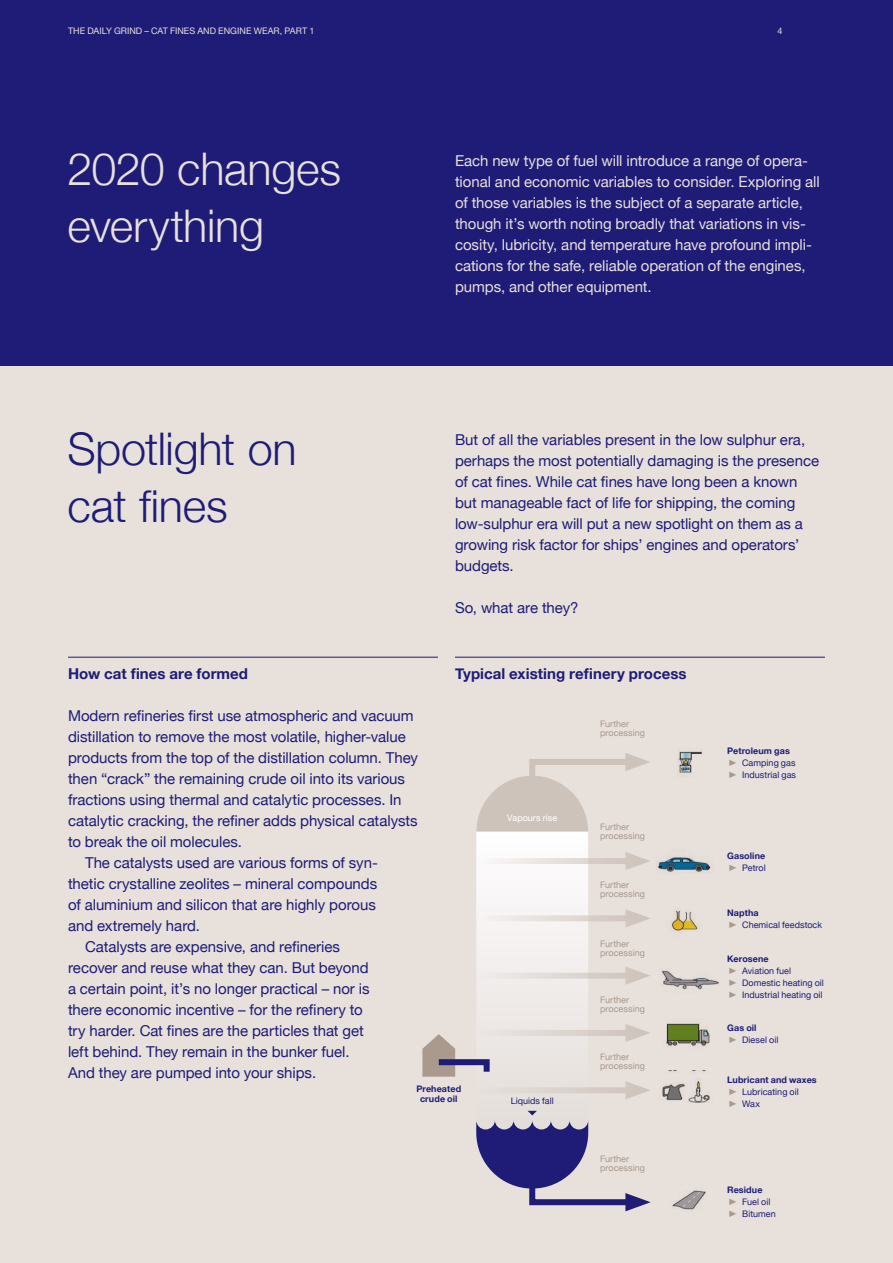
<style>
.page{position:relative;width:893px;height:1263px;background:#e7e0db}
.page>*{position:absolute;margin:0;border:0;box-sizing:border-box;transform-origin:0 0}
.t1{font:300 45px/57px "Helvetica Neue";letter-spacing:-.005em;color:#e7e0db}
.t2{font:300 45px/57px "Helvetica Neue";letter-spacing:-.005em;color:#1e1c77}
.t3{font:15px/21px "Helvetica Neue";letter-spacing:-.005em;color:#1e1c77}
.t4{font:15px/21px "Helvetica Neue";letter-spacing:-.005em;color:#e7e0db}
.t5{font:700 15px "Helvetica Neue";letter-spacing:.005em;color:#1e1c77}
.t6{font:9px/12px "Helvetica Neue";letter-spacing:.005em;color:#1e1c77}
.t7{font:9px/9px "Helvetica Neue";letter-spacing:.005em;color:#aa998d}
.t8{font:700 9px/10.5px "Helvetica Neue";letter-spacing:.01em;color:#1e1c77;text-align:center}
.t9{font:9px "Helvetica Neue";letter-spacing:.005em;color:#e7e0db}
.t10{font:9px "Helvetica Neue";letter-spacing:.005em;color:#fff}
.s1{font-weight:700}
.s2{color:#aa998d}
</style>
<div class="page">
<div style="left:0;top:0;width:893px;height:366px;background:#1e1c77"></div>
<hr style="left:68px;top:657px;width:370px;height:1px;background:#1e1c77">
<hr style="left:455px;top:657px;width:370px;height:1px;background:#1e1c77">
<svg style="left:422px;top:753px;width:229px;height:458px"></svg>
<img style="left:678px;top:751px;width:24px;height:22px">
<img style="left:656px;top:856px;width:55px;height:16px">
<img style="left:668px;top:910px;width:34px;height:21px">
<img style="left:662px;top:970px;width:57px;height:20px">
<img style="left:666px;top:1023px;width:44px;height:23px">
<img style="left:662px;top:1071px;width:48px;height:31px">
<img style="left:672px;top:1190px;width:34px;height:20px">
<p class="t9" style="left:68px;top:24px;width:248px">THE DAILY GRIND – CAT FINES AND ENGINE WEAR, PART 1</p>
<p class="t9" style="left:777px;top:24px;width:7px">4</p>
<h1 class="t1" style="left:68px;top:138px;width:275px">2020 changes everything</h1>
<h1 class="t2" style="left:68px;top:417px;width:231px">Spotlight on cat fines</h1>
<p class="t4" style="left:455px;top:151px;width:366px">Each new type of fuel will introduce a range of opera&shy;tional and economic variables to consider. Exploring all of those variables is the subject of a separate article, though it’s worth noting broadly that variations in vis&shy;cosity, lubricity, and temperature have profound impli&shy;cations for the safe, reliable operation of the engines, pumps, and other equipment.</p>
<p class="t3" style="left:455px;top:430px;width:366px">But of all the variables present in the low sulphur era, perhaps the most potentially damaging is the presence of cat fines. While cat fines have long been a known but manageable fact of life for shipping, the coming low-sulphur era will put a new spotlight on them as a growing risk factor for ships’ engines and operators’ budgets.</p>
<p class="t3" style="left:455px;top:598px;width:125px">So, what are they?</p>
<p class="t5" style="left:68px;top:661px;width:182px">How cat fines are formed</p>
<p class="t3" style="left:68px;top:706px;width:347px">Modern refineries first use atmospheric and vacuum</p>
<p class="t3" style="left:68px;top:727px;width:339px">distillation to remove the most volatile, higher-value</p>
<p class="t3" style="left:68px;top:748px;width:351px">products from the top of the distillation column. They</p>
<p class="t3" style="left:68px;top:769px;width:339px">then “crack” the remaining crude oil into its various</p>
<p class="t3" style="left:68px;top:790px;width:335px">fractions using thermal and catalytic processes. In</p>
<p class="t3" style="left:68px;top:811px;width:351px">catalytic cracking, the refiner adds physical catalysts</p>
<p class="t3" style="left:68px;top:832px;width:176px">to break the oil molecules.</p>
<p class="t3" style="left:85px;top:853px;width:294px">The catalysts used are various forms of syn-</p>
<p class="t3" style="left:68px;top:874px;width:311px">thetic crystalline zeolites – mineral compounds</p>
<p class="t3" style="left:68px;top:895px;width:309px">of aluminium and silicon that are highly porous</p>
<p class="t3" style="left:68px;top:916px;width:134px">and extremely hard.</p>
<p class="t3" style="left:85px;top:937px;width:256px">Catalysts are expensive, and refineries</p>
<p class="t3" style="left:68px;top:958px;width:302px">recover and reuse what they can. But beyond</p>
<p class="t3" style="left:68px;top:979px;width:303px">a certain point, it’s no longer practical – nor is</p>
<p class="t3" style="left:68px;top:1000px;width:296px">there economic incentive – for the refinery to</p>
<p class="t3" style="left:68px;top:1021px;width:297px">try harder. Cat fines are the particles that get</p>
<p class="t3" style="left:68px;top:1042px;width:283px">left behind. They remain in the bunker fuel.</p>
<p class="t3" style="left:68px;top:1063px;width:250px">And they are pumped into your ships.</p>
<p class="t5" style="left:455px;top:661px;width:233px">Typical existing refinery process</p>
<p class="t10" style="left:507px;top:812px;width:52px">Vapours rise</p>
<p class="t7" style="left:600px;top:720px;width:46px">Further processing</p>
<p class="t7" style="left:600px;top:823px;width:46px">Further processing</p>
<p class="t7" style="left:600px;top:881px;width:46px">Further processing</p>
<p class="t7" style="left:600px;top:940px;width:46px">Further processing</p>
<p class="t7" style="left:600px;top:995px;width:46px">Further processing</p>
<p class="t7" style="left:600px;top:1052px;width:46px">Further processing</p>
<p class="t8" style="left:416px;top:1083px;width:46px">Preheated crude oil</p>
<p class="t6" style="left:511px;top:1095px;width:45px">Liquids fall</p>
<p class="t7" style="left:600px;top:1155px;width:46px">Further processing</p>
<p class="t6" style="left:727px;top:745px;width:70px"><span class="s1">Petroleum gas </span><span class="s2">࢝</span> Camping gas <span class="s2">࢝</span> Industrial gas</p>
<p class="t8" style="left:727px;top:851px;width:40px">Gasoline</p>
<p class="t6" style="left:742px;top:863px;width:25px">Petrol</p>
<p class="t7" style="left:727px;top:864px;width:12px">࢝</p>
<p class="t6" style="left:727px;top:907px;width:97px"><span class="s1">Naptha<br></span><span class="s2">࢝</span> Chemical feedstock</p>
<p class="t6" style="left:727px;top:953px;width:98px"><span class="s1">Kerosene<br></span><span class="s2">࢝</span> Aviation fuel<br><span class="s2">࢝</span> Domestic heating oil <span class="s2">࢝</span> Industrial heating oil</p>
<p class="t6" style="left:727px;top:1023px;width:53px"><span class="s1">Gas oil<br></span><span class="s2">࢝</span> Diesel oil</p>
<p class="t8" style="left:727px;top:1074px;width:91px">Lubricant and waxes</p>
<p class="t6" style="left:727px;top:1086px;width:73px"><span class="s2">࢝</span> Lubricating oil</p>
<p class="t6" style="left:742px;top:1098px;width:19px">Wax</p>
<p class="t7" style="left:727px;top:1099px;width:12px">࢝</p>
<p class="t8" style="left:727px;top:1185px;width:37px">Residue</p>
<p class="t6" style="left:727px;top:1197px;width:45px"><span class="s2">࢝</span> Fuel oil</p>
<p class="t6" style="left:742px;top:1209px;width:35px">Bitumen</p>
<p class="t7" style="left:727px;top:1210px;width:12px">࢝</p>
</div>
